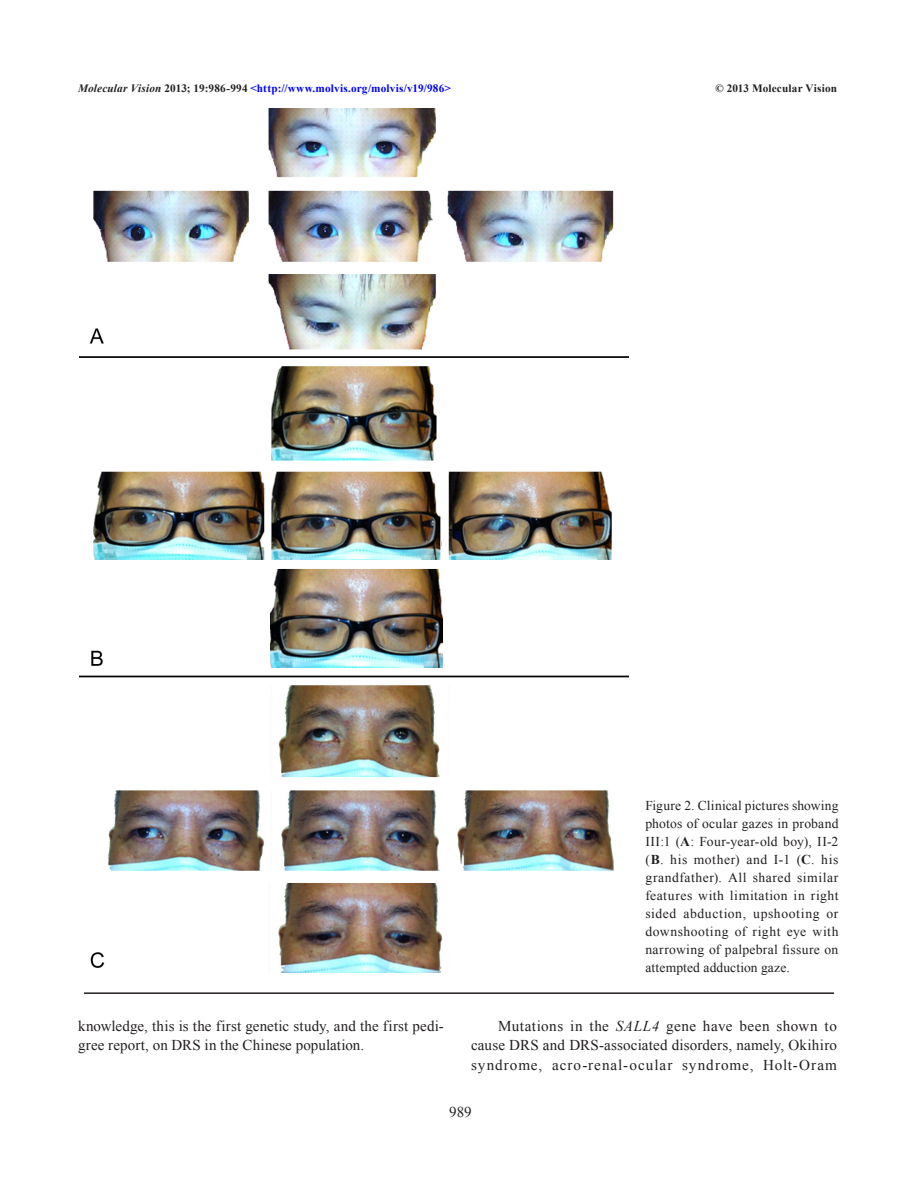
<style>
.page{position:relative;width:918px;height:1188px;background:#fff}
.page>*{position:absolute;margin:0;border:0;box-sizing:border-box;transform-origin:0 0}
.Para_Ind{font:15px/19.5px "Times New Roman";letter-spacing:.06em;color:#231f20;text-align:justify}
.Para_No_Ind{font:15px/19.5px "Times New Roman";letter-spacing:.01em;color:#231f20}
.Folio{font:15px "Times New Roman";color:#231f20}
.Fig_Caption{font:13.5px/18px "Times New Roman";letter-spacing:.02em;color:#231f20;text-align:justify}
.Header_Align_Left{font:700 11.25px "Times New Roman";letter-spacing:.015em;color:#00f}
.Header_Align_Right{font:700 11.25px "Times New Roman";letter-spacing:.015em;color:#231f20}
.s1{font-style:italic;color:#231f20}
.s2{color:#231f20}
.s3{font-weight:700}
.s4{font-style:italic}
</style>
<div class="page">
<img style="left:80px;top:108px;width:548px;height:864px">
<hr style="left:84px;top:992px;width:750px;height:2px;background:#231f20">
<p class="Header_Align_Left" style="left:78px;top:80px;width:375px"><span class="s1">Molecular Vision</span> <span class="s2">2013; 19:986-994</span> &lt;http://www.molvis.org/molvis/v19/986&gt;</p>
<p class="Header_Align_Right" style="left:715px;top:80px;width:123px">© 2013 Molecular Vision</p>
<p class="Fig_Caption" style="left:645px;top:796px;width:195px">Figure 2. Clinical pictures showing photos of ocular gazes in proband III:1 (<span class="s3">A</span>: Four-year-old boy), II-2 (<span class="s3">B</span>. his mother) and I-1 (<span class="s3">C</span>. his grandfather). All shared similar features with limitation in right sided abduction, upshooting or downshooting of right eye with narrowing of palpebral fissure on attempted adduction gaze.</p>
<p class="Para_No_Ind" style="left:78px;top:1016px;width:367px">knowledge, this is the first genetic study, and the first pedi&shy;gree report, on DRS in the Chinese population.</p>
<p class="Para_Ind" style="left:471px;top:1016px;width:368px;text-indent:27px">Mutations in the <span class="s4">SALL4</span> gene have been shown to cause DRS and DRS-associated disorders, namely, Okihiro syndrome, acro-renal-ocular syndrome, Holt-Oram</p>
<p class="Folio" style="left:449px;top:1102px;width:24px">989</p>
</div>
